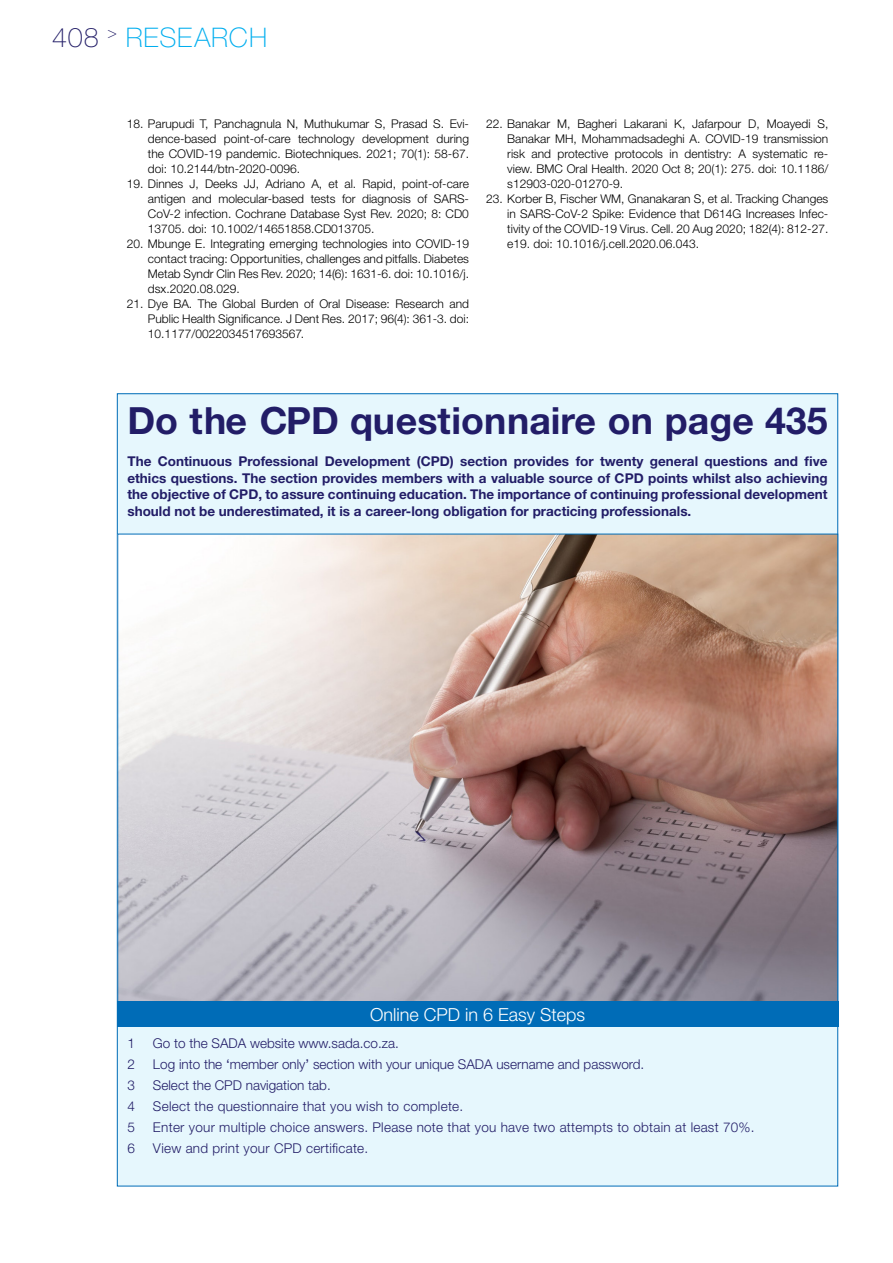
<style>
.page{position:relative;width:893px;height:1263px;background:#fff}
.page>*{position:absolute;margin:0;border:0;box-sizing:border-box;transform-origin:0 0}
.t1{font:700 37.5px "Helvetica Neue LT Std";color:#221d67}
.t2{font:100 27px "Helvetica Neue LT Std";letter-spacing:.025em;color:#00aeef}
.t3{font:300 18px "Helvetica Neue LT Std";color:#fff}
.t4{font:700 13.5px/16.5px "Helvetica Neue LT Std";color:#221d67;text-align:justify}
.t5{font:300 13.5px "Helvetica Neue LT Std";letter-spacing:.02em;color:#221d67}
.t6{font:300 13.5px "Helvetica Neue LT Std";color:#221d67}
.t7{font:300 12px/15px "Helvetica Neue LT Std";color:#000;text-align:justify}
.s1{color:#221d67}
.s2{font-weight:400}
</style>
<div class="page">
<div style="left:117px;top:394px;width:721px;height:792px;background:#e6f7fd"></div>
<img style="left:119px;top:536px;width:717px;height:465px">
<div style="left:117px;top:1001px;width:721px;height:26px;background:#006cb7"></div>
<h2 class="t2" style="left:52px;top:22px;width:216px"><span class="s1">408</span> <sup>&gt;</sup> RESEARCH</h2>
<p class="t7" style="left:148px;top:116px;width:323px;text-indent:-21px">18. Parupudi T, Panchagnula N, Muthukumar S, Prasad S. Evi&shy;dence-based point-of-care technology development during the COVID-19 pandemic. Biotechniques. 2021; 70(1): 58-67. doi: 10.2144/btn-2020-0096.</p>
<p class="t7" style="left:148px;top:176px;width:323px;text-indent:-21px">19. Dinnes J, Deeks JJ, Adriano A, et al. Rapid, point-of-care antigen and molecular-based tests for diagnosis of SARS-CoV-2 infection. Cochrane Database Syst Rev. 2020; 8: CD0<br>13705. doi: 10.1002/14651858.CD013705.</p>
<p class="t7" style="left:148px;top:236px;width:323px;text-indent:-21px">20. Mbunge E. Integrating emerging technologies into COVID-19 contact tracing: Opportunities, challenges and pitfalls. Diabetes Metab Syndr Clin Res Rev. 2020; 14(6): 1631-6. doi: 10.1016/j. dsx.2020.08.029.</p>
<p class="t7" style="left:148px;top:296px;width:323px;text-indent:-21px">21. Dye BA. The Global Burden of Oral Disease: Research and Public Health Significance. J Dent Res. 2017; 96(4): 361-3. doi:<br>10.1177/0022034517693567.</p>
<p class="t7" style="left:507px;top:116px;width:323px;text-indent:-21px">22. Banakar M, Bagheri Lakarani K, Jafarpour D, Moayedi S, Banakar MH, Mohammadsadeghi A. COVID-19 transmission risk and protective protocols in dentistry: A systematic re&shy;view. BMC Oral Health. 2020 Oct 8; 20(1): 275. doi: 10.1186/ s12903-020-01270-9.</p>
<p class="t7" style="left:507px;top:191px;width:323px;text-indent:-21px">23. Korber B, Fischer WM, Gnanakaran S, et al. Tracking Changes in SARS-CoV-2 Spike: Evidence that D614G Increases Infec&shy;tivity of the COVID-19 Virus. Cell. 20 Aug 2020; 182(4): 812-27. e19. doi: 10.1016/j.cell.2020.06.043.</p>
<p class="t1" style="left:127px;top:397px;width:702px">Do the CPD questionnaire on page 435</p>
<p class="t4" style="left:127px;top:453px;width:702px">The Continuous Professional Development (CPD) section provides for twenty general questions and five ethics questions. The section provides members with a valuable source of CPD points whilst also achieving the objective of CPD, to assure continuing education. The importance of continuing professional development should not be underestimated, it is a career-long obligation for practicing professionals.</p>
<p class="t3" style="left:370px;top:1003px;width:217px">Online CPD in 6 Easy Steps</p>
<p class="t5" style="left:127px;top:1035px;width:9px">1</p>
<p class="t6" style="left:153px;top:1035px;width:247px">Go to the SADA website www.sada.co.za.</p>
<p class="t5" style="left:127px;top:1056px;width:9px">2</p>
<p class="t6" style="left:153px;top:1056px;width:493px">Log into the <span class="s2">‘</span>member only<span class="s2">’</span> section with your unique SADA username and password.</p>
<p class="t5" style="left:127px;top:1077px;width:9px">3</p>
<p class="t6" style="left:153px;top:1077px;width:179px">Select the CPD navigation tab.</p>
<p class="t5" style="left:127px;top:1098px;width:9px">4</p>
<p class="t5" style="left:153px;top:1098px;width:312px">Select the questionnaire that you wish to complete.</p>
<p class="t5" style="left:127px;top:1119px;width:9px">5</p>
<p class="t5" style="left:153px;top:1119px;width:603px">Enter your multiple choice answers. Please note that you have two attempts to obtain at least 70%.</p>
<p class="t5" style="left:127px;top:1140px;width:9px">6</p>
<p class="t5" style="left:153px;top:1140px;width:217px">View and print your CPD certificate.</p>
</div>
